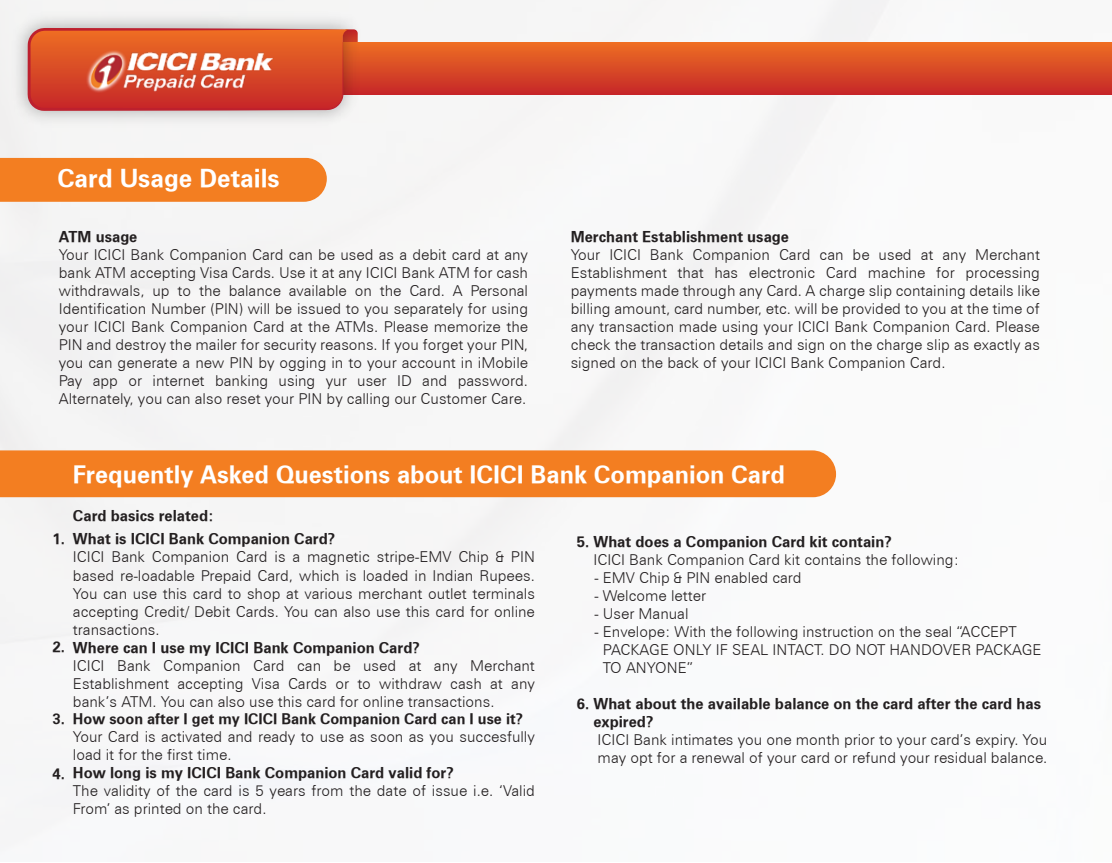
<style>
.page{position:relative;width:1112px;height:863px;background:#fff}
.page>*{position:absolute;margin:0;border:0;box-sizing:border-box;transform-origin:0 0}
.t1{font:24.75px "Zurich Bold BT";color:#fff}
.t2{font:24px "Zurich Bold BT";color:#fff}
.t3{font:300 15px/18px "Zurich BT";color:#231f20;text-align:justify}
.t4{font:15px/23.4px "Zurich Bold BT";color:#231f20}
.t5{font:14.7px "Zurich Bold BT";color:#231f20}
</style>
<div class="page">
<img style="left:0;top:0;width:1112px;height:809px">
<div style="left:0;top:158px;width:327px;height:44px;background:#f37e21"></div>
<div style="left:0;top:450px;width:836px;height:47px;background:#f37e21"></div>
<div style="left:35px;top:42px;width:1077px;height:52px;background:linear-gradient(to bottom,#ee6f23,#c62928)"></div>
<img style="left:4px;top:4px;width:370px;height:129px">
<svg style="left:28px;top:28px;width:330px;height:83px;background:#d64c2d"></svg>
<img style="left:81px;top:47px;width:199px;height:45px">
<h1 class="t1" style="left:57px;top:163px;width:224px">Card Usage Details</h1>
<p class="t4" style="left:59px;top:225px;width:80px">ATM usage</p>
<p class="t3" style="left:59px;top:246px;width:471px">Your ICICI Bank Companion Card can be used as a debit card at any bank ATM accepting Visa Cards. Use it at any ICICI Bank ATM for cash withdrawals, up to the balance available on the Card. A Personal Identification Number (PIN) will be issued to you separately for using your ICICI Bank Companion Card at the ATMs. Please memorize the PIN and destroy the mailer for security reasons. If you forget your PIN, you can generate a new PIN by ogging in to your account in iMobile Pay app or internet banking using yur user ID and password.<br>Alternately, you can also reset your PIN by calling our Customer Care.</p>
<p class="t4" style="left:570px;top:225px;width:220px">Merchant Establishment usage</p>
<p class="t3" style="left:570px;top:246px;width:471px">Your ICICI Bank Companion Card can be used at any Merchant Establishment that has electronic Card machine for processing payments made through any Card. A charge slip containing details like billing amount, card number, etc. will be provided to you at the time of any transaction made using your ICICI Bank Companion Card. Please check the transaction details and sign on the charge slip as exactly as signed on the back of your ICICI Bank Companion Card.</p>
<p class="t4" style="left:53px;top:526px;width:14px">1.</p>
<p class="t4" style="left:53px;top:634px;width:14px">2.</p>
<p class="t4" style="left:53px;top:707px;width:14px">3.</p>
<p class="t4" style="left:53px;top:761px;width:14px">4.</p>
<h2 class="t2" style="left:73px;top:459px;width:713px">Frequently Asked Questions about ICICI Bank Companion Card</h2>
<p class="t4" style="left:73px;top:503px;width:264px">Card basics related:<br>What is ICICI Bank Companion Card?</p>
<p class="t3" style="left:73px;top:548px;width:463px">ICICI Bank Companion Card is a magnetic stripe-EMV Chip &amp; PIN based re-loadable Prepaid Card, which is loaded in Indian Rupees.<br>You can use this card to shop at various merchant outlet terminals accepting Credit/ Debit Cards. You can also use this card for online transactions.</p>
<p class="t4" style="left:73px;top:635px;width:348px">Where can I use my ICICI Bank Companion Card?</p>
<p class="t3" style="left:73px;top:656px;width:463px">ICICI Bank Companion Card can be used at any Merchant Establishment accepting Visa Cards or to withdraw cash at any bank’s ATM. You can also use this card for online transactions.</p>
<p class="t5" style="left:73px;top:709px;width:451px">How soon after I get my ICICI Bank Companion Card can I use it?</p>
<p class="t3" style="left:73px;top:727px;width:463px">Your Card is activated and ready to use as soon as you succesfully load it for the first time.</p>
<p class="t4" style="left:73px;top:760px;width:382px">How long is my ICICI Bank Companion Card valid for?</p>
<p class="t3" style="left:73px;top:781px;width:463px">The validity of the card is 5 years from the date of issue i.e. ‘Valid<br>From’ as printed on the card.</p>
<p class="t4" style="left:577px;top:529px;width:316px">5. What does a Companion Card kit contain?</p>
<p class="t3" style="left:593px;top:550px;width:367px">ICICI Bank Companion Card kit contains the following:</p>
<p class="t3" style="left:594px;top:568px;width:209px">- EMV Chip &amp; PIN enabled card</p>
<p class="t3" style="left:594px;top:586px;width:113px">- Welcome letter</p>
<p class="t3" style="left:594px;top:604px;width:96px">- User Manual</p>
<p class="t3" style="left:603px;top:622px;width:440px;text-align:left;text-indent:-8px">- Envelope: With the following instruction on the seal “ACCEPT<br>PACKAGE ONLY IF SEAL INTACT. DO NOT HANDOVER PACKAGE<br>TO ANYONE”</p>
<p class="t4" style="left:593px;top:694px;width:449px;line-height:18px;text-indent:-17px">6. What about the available balance on the card after the card has expired?</p>
<p class="t3" style="left:597px;top:730px;width:451px">ICICI Bank intimates you one month prior to your card’s expiry. You may opt for a renewal of your card or refund your residual balance.</p>
</div>
